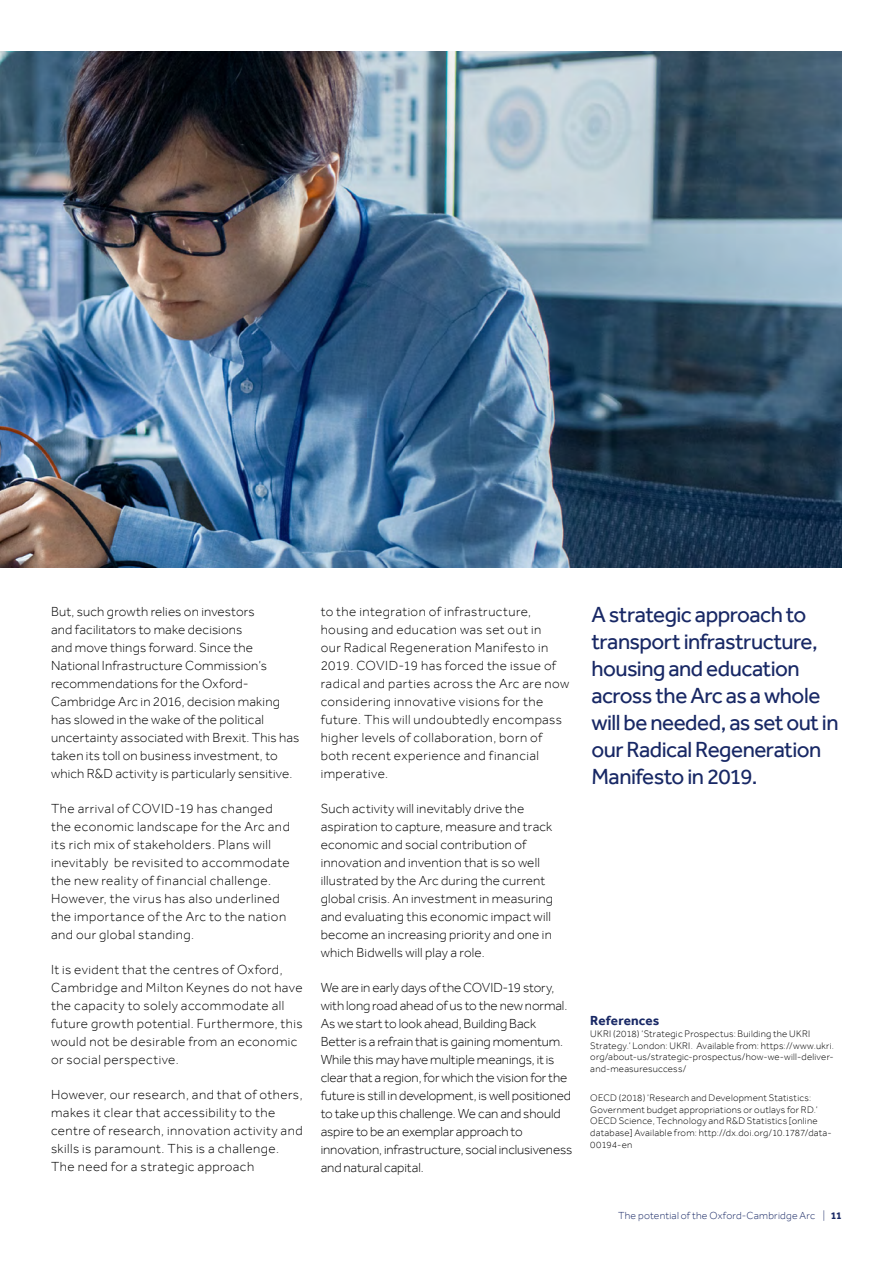
<style>
.page{position:relative;width:893px;height:1263px;background:#fff}
.page>*{position:absolute;margin:0;border:0;box-sizing:border-box;transform-origin:0 0}
.t1{font:22.5px/27px "Effra";letter-spacing:-.025em;color:#182865}
.t2{font:300 13.5px/18px "Effra";letter-spacing:.035em;color:#000}
.t3{font:300 13.5px/18px "Effra";letter-spacing:.015em;color:#000}
.t4{font:300 13.5px/18px "Effra";letter-spacing:-.005em;color:#000}
.t5{font:700 13.5px "Effra";letter-spacing:.01em;color:#182865}
.t6{font:300 10.5px "Effra";letter-spacing:.025em;color:#182865}
.t7{font:300 9.75px/11.7px "Effra";letter-spacing:.025em;color:#000}
.s1{font-weight:700}
</style>
<div class="page">
<img style="left:0;top:51px;width:842px;height:516px">
<p class="t3" style="left:51px;top:602px;width:250px">But, such growth relies on investors<br>and facilitators to make decisions<br>and move things forward. Since the National Infrastructure Commission’s recommendations for the Oxford-Cambridge Arc in 2016, decision making has slowed in the wake of the political uncertainty associated with Brexit. This has taken its toll on business investment, to which R&amp;D activity is particularly sensitive.</p>
<p class="t2" style="left:51px;top:799px;width:240px">The arrival of COVID-19 has changed the economic landscape for the Arc and its rich mix of stakeholders. Plans will inevitably be revisited to accommodate the new reality of financial challenge.<br>However, the virus has also underlined the importance of the Arc to the nation and our global standing.</p>
<p class="t2" style="left:51px;top:960px;width:253px">It is evident that the centres of Oxford, Cambridge and Milton Keynes do not have the capacity to solely accommodate all future growth potential. Furthermore, this would not be desirable from an economic or social perspective.</p>
<p class="t2" style="left:51px;top:1085px;width:253px">However, our research, and that of others, makes it clear that accessibility to the centre of research, innovation activity and skills is paramount. This is a challenge.<br>The need for a strategic approach</p>
<p class="t2" style="left:321px;top:602px;width:250px">to the integration of infrastructure, housing and education was set out in<br>our Radical Regeneration Manifesto in 2019. COVID-19 has forced the issue of radical and parties across the Arc are now considering innovative visions for the future. This will undoubtedly encompass higher levels of collaboration, born of both recent experience and financial imperative.</p>
<p class="t3" style="left:321px;top:799px;width:234px">Such activity will inevitably drive the aspiration to capture, measure and track economic and social contribution of innovation and invention that is so well illustrated by the Arc during the current global crisis. An investment in measuring and evaluating this economic impact will become an increasing priority and one in which Bidwells will play a role.</p>
<p class="t4" style="left:321px;top:978px;width:253px">We are in early days of the COVID-19 story, with long road ahead of us to the new normal.<br>As we start to look ahead, Building Back Better is a refrain that is gaining momentum.<br>While this may have multiple meanings, it is clear that a region, for which the vision for the future is still in development, is well positioned to take up this challenge. We can and should aspire to be an exemplar approach to innovation, infrastructure, social inclusiveness and natural capital.</p>
<h1 class="t1" style="left:591px;top:600px;width:249px">A strategic approach to transport infrastructure, housing and education across the Arc as a whole will be needed, as set out in our Radical Regeneration<br>Manifesto in 2019.</h1>
<p class="t5" style="left:590px;top:1013px;width:71px">References</p>
<p class="t7" style="left:590px;top:1028px;width:245px">UKRI (2018) ‘Strategic Prospectus: Building the UKRI Strategy.’ London: UKRI. Available from: https://www.ukri. org/about-us/strategic-prospectus/how-we-will-deliver&shy;and-measuresuccess/</p>
<p class="t7" style="left:590px;top:1092px;width:243px">OECD (2018) ‘Research and Development Statistics:<br>Government budget appropriations or outlays for RD.’ OECD Science, Technology and R&amp;D Statistics [online database] Available from: http://dx.doi.org/10.1787/data-00194-en</p>
<p class="t6" style="left:618px;top:1209px;width:225px">The potential of the Oxford-Cambridge Arc | <span class="s1">11</span></p>
</div>
